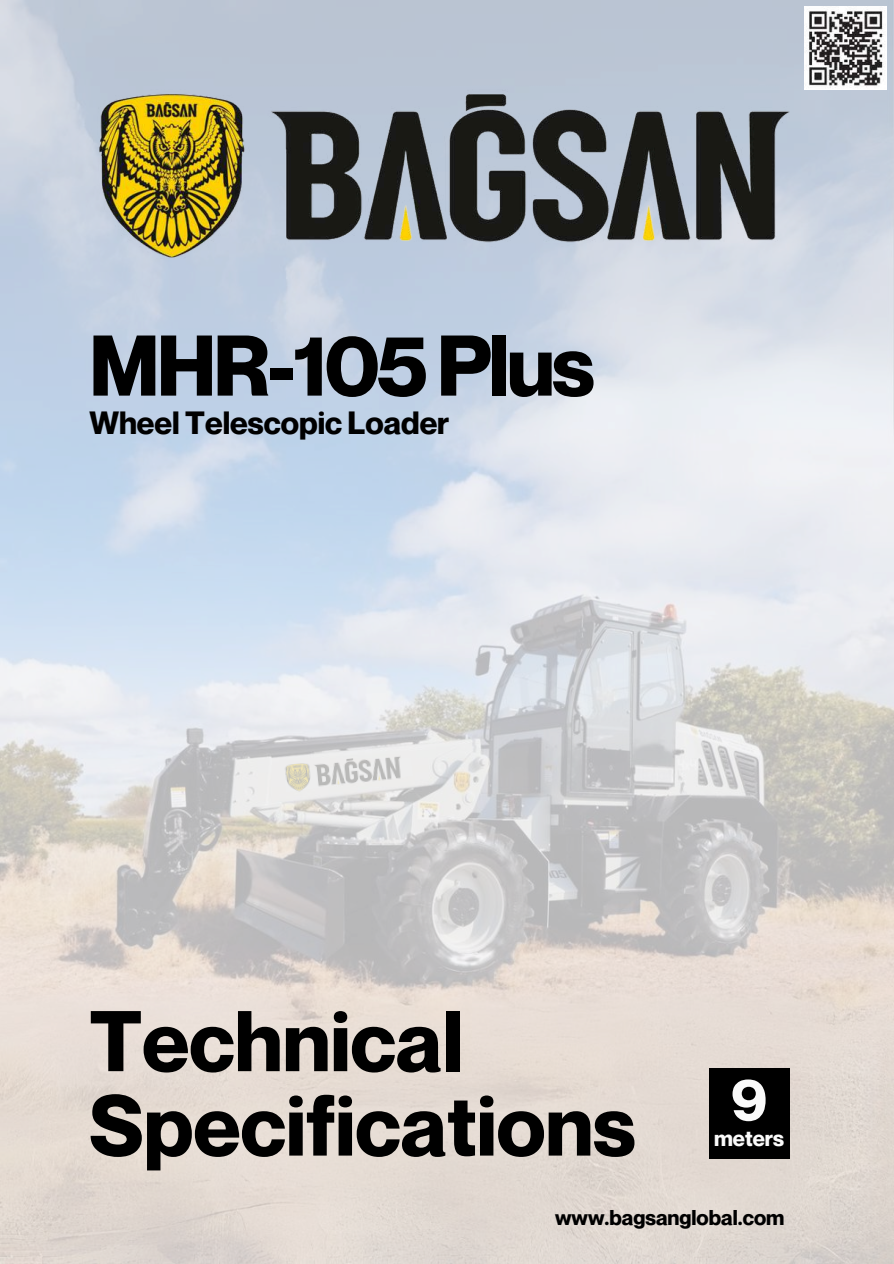
<style>
.page{position:relative;width:894px;height:1264px;background:#fff}
.page>*{position:absolute;margin:0;border:0;box-sizing:border-box;transform-origin:0 0}
.t1{font:700 84px/84.3px "Neue Montreal";color:#000}
.t2{font:700 84px "Neue Montreal";letter-spacing:-.03em;color:#000}
.t3{font:700 57.75px "Neue Montreal";color:#fafafa}
.t4{font:700 31.5px "Neue Montreal";color:#000}
.t5{font:700 21.75px "Neue Montreal";color:#fafafa}
.t6{font:700 21px "Neue Montreal";color:#000}
</style>
<div class="page">
<img style="left:0;top:0;width:893px;height:1263px">
<div style="left:709px;top:1068px;width:80px;height:90px;background:#000"></div>
<img style="left:804px;top:7px;width:82px;height:82px">
<img style="left:89px;top:89px;width:715px;height:188px">
<svg style="left:407px;top:757px;width:6px;height:35px"></svg>
<img style="left:283px;top:753px;width:124px;height:43px">
<p class="t2" style="left:89px;top:314px;width:506px">MHR-105Plus</p>
<p class="t4" style="left:89px;top:403px;width:361px">Wheel Telescopic Loader</p>
<p class="t1" style="left:89px;top:997px;width:547px">Technical<br>Specifications</p>
<p class="t3" style="left:731px;top:1064px;width:37px">9</p>
<p class="t5" style="left:714px;top:1124px;width:71px">meters</p>
<p class="t6" style="left:555px;top:1204px;width:231px">www.bagsanglobal.com</p>
</div>
